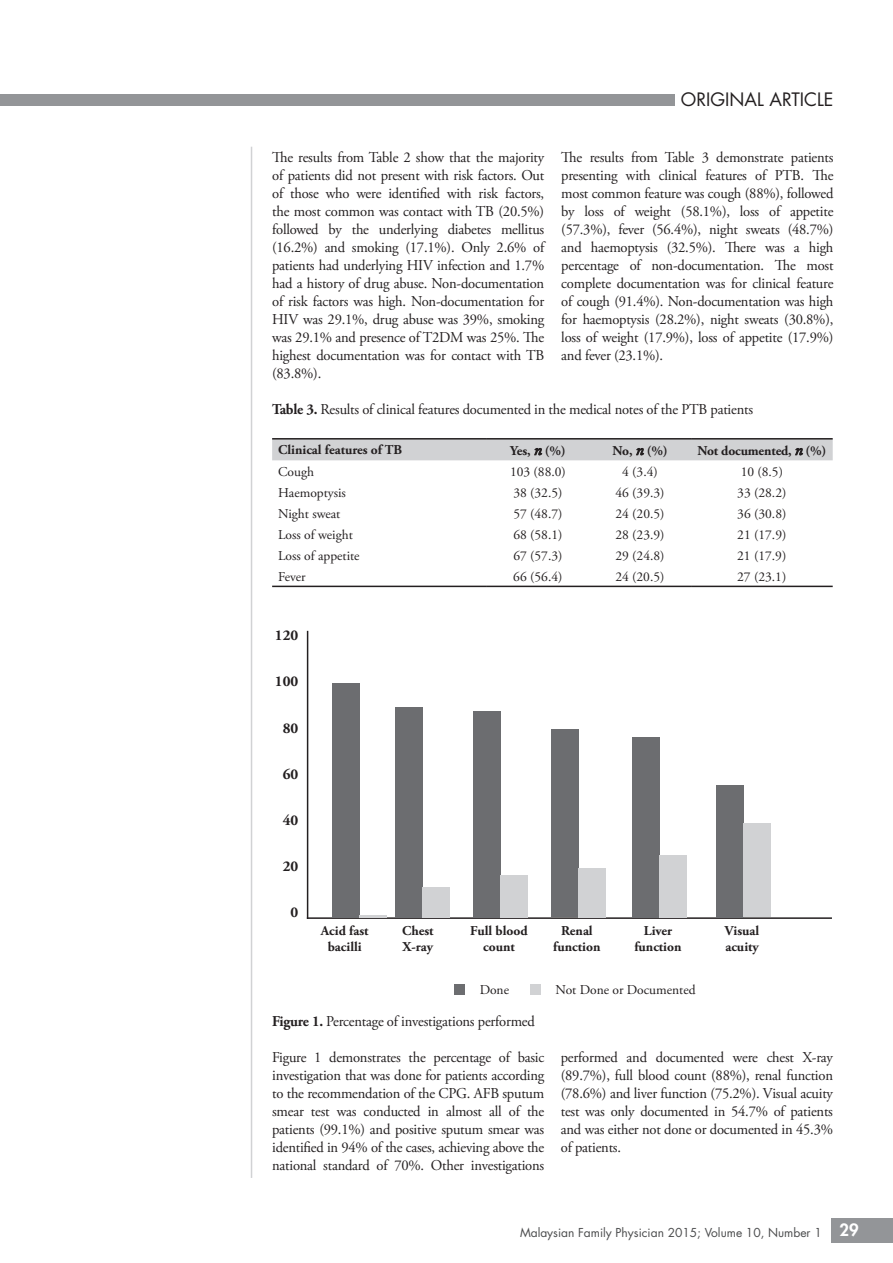
<style>
.page{position:relative;width:893px;height:1263px;background:#fff}
.page>*{position:absolute;margin:0;border:0;box-sizing:border-box;transform-origin:0 0}
.t1{font:18px "Futura Std";color:#231f20}
.t2{font:800 16.5px "Futura Std";color:#fff}
.t3{font:15px/18px "Adobe Garamond Pro";letter-spacing:-.015em;color:#231f20;text-align:justify}
.t4{font:700 15px "Adobe Garamond Pro";color:#231f20}
.t5{font:13.5px "Adobe Garamond Pro";color:#231f20}
.t6{font:700 13.5px/16.5px "Adobe Garamond Pro";color:#231f20;text-align:center}
.t7{font:12px "Futura Std";color:#4b4c4d}
.s1{font-weight:700}
</style>
<div class="page">
<div style="left:831px;top:1218px;width:62px;height:24px;background:#939598"></div>
<div style="left:0;top:95px;width:675px;height:11px;background:#939598"></div>
<hr style="left:251px;top:147px;width:1px;height:1031px;background:#d1d2d4">
<hr style="left:272px;top:438px;width:215px;height:2px;background:#231f20">
<hr style="left:487px;top:438px;width:102px;height:2px;background:#231f20">
<hr style="left:589px;top:438px;width:102px;height:2px;background:#231f20">
<hr style="left:691px;top:438px;width:142px;height:2px;background:#231f20">
<hr style="left:272px;top:586px;width:215px;height:1px;background:#231f20">
<hr style="left:487px;top:586px;width:102px;height:1px;background:#231f20">
<hr style="left:589px;top:586px;width:102px;height:1px;background:#231f20">
<hr style="left:691px;top:586px;width:142px;height:1px;background:#231f20">
<hr style="left:307px;top:631px;width:1px;height:288px;background:#231f20">
<hr style="left:307px;top:917px;width:525px;height:2px;background:#231f20">
<div style="left:332px;top:683px;width:27px;height:234px;background:#6c6d70"></div>
<div style="left:395px;top:707px;width:27px;height:210px;background:#6c6d70"></div>
<div style="left:473px;top:711px;width:27px;height:206px;background:#6c6d70"></div>
<div style="left:422px;top:887px;width:28px;height:30px;background:#d1d2d4"></div>
<div style="left:500px;top:875px;width:28px;height:42px;background:#d1d2d4"></div>
<div style="left:551px;top:729px;width:27px;height:188px;background:#6c6d70"></div>
<div style="left:578px;top:868px;width:28px;height:49px;background:#d1d2d4"></div>
<div style="left:632px;top:737px;width:27px;height:180px;background:#6c6d70"></div>
<div style="left:659px;top:855px;width:28px;height:62px;background:#d1d2d4"></div>
<div style="left:717px;top:785px;width:27px;height:132px;background:#6c6d70"></div>
<div style="left:744px;top:823px;width:27px;height:94px;background:#d1d2d4"></div>
<div style="left:454px;top:984px;width:11px;height:11px;background:#6c6d70"></div>
<div style="left:530px;top:984px;width:11px;height:11px;background:#d1d2d4"></div>
<hr style="left:359px;top:915px;width:28px;height:2px;background:#d1d2d4">
<div style="left:272px;top:439px;width:561px;height:21px;background:#d1d2d4"></div>
<p class="t1" style="left:681px;top:88px;width:154px">original article</p>
<p class="t3" style="left:272px;top:149px;width:274px">The results from Table 2 show that the majority of patients did not present with risk factors. Out of those who were identified with risk factors, the most common was contact with TB (20.5%) followed by the underlying diabetes mellitus (16.2%) and smoking (17.1%). Only 2.6% of patients had underlying HIV infection and 1.7% had a history of drug abuse. Non-documentation of risk factors was high. Non-documentation for HIV was 29.1%, drug abuse was 39%, smoking was 29.1% and presence of T2DM was 25%. The highest documentation was for contact with TB (83.8%).</p>
<p class="t3" style="left:561px;top:149px;width:274px">The results from Table 3 demonstrate patients presenting with clinical features of PTB. The most common feature was cough (88%), followed by loss of weight (58.1%), loss of appetite (57.3%), fever (56.4%), night sweats (48.7%) and haemoptysis (32.5%). There was a high percentage of non-documentation. The most complete documentation was for clinical feature of cough (91.4%). Non-documentation was high for haemoptysis (28.2%), night sweats (30.8%), loss of weight (17.9%), loss of appetite (17.9%) and fever (23.1%).</p>
<p class="t3" style="left:272px;top:401px;width:482px"><span class="s1">Table 3.</span> Results of clinical features documented in the medical notes of the PTB patients</p>
<p class="t6" style="left:278px;top:442px;width:126px">Clinical features of TB</p>
<p class="t6" style="left:510px;top:443px;width:57px">Yes, (%)</p>
<p class="t6" style="left:612px;top:442px;width:57px">No, (%)</p>
<p class="t6" style="left:697px;top:442px;width:130px">Not documented, (%)</p>
<p class="t5" style="left:278px;top:463px;width:37px">Cough</p>
<p class="t5" style="left:510px;top:463px;width:57px">103 (88.0)</p>
<p class="t5" style="left:622px;top:463px;width:37px">4 (3.4)</p>
<p class="t5" style="left:741px;top:463px;width:44px">10 (8.5)</p>
<p class="t5" style="left:278px;top:484px;width:69px">Haemoptysis</p>
<p class="t5" style="left:513px;top:484px;width:51px">38 (32.5)</p>
<p class="t5" style="left:615px;top:484px;width:51px">46 (39.3)</p>
<p class="t5" style="left:737px;top:484px;width:51px">33 (28.2)</p>
<p class="t5" style="left:278px;top:506px;width:64px">Night sweat</p>
<p class="t5" style="left:513px;top:506px;width:51px">57 (48.7)</p>
<p class="t5" style="left:615px;top:506px;width:51px">24 (20.5)</p>
<p class="t5" style="left:737px;top:506px;width:51px">36 (30.8)</p>
<p class="t5" style="left:278px;top:527px;width:76px">Loss of weight</p>
<p class="t5" style="left:513px;top:527px;width:51px">68 (58.1)</p>
<p class="t5" style="left:615px;top:527px;width:51px">28 (23.9)</p>
<p class="t5" style="left:737px;top:527px;width:51px">21 (17.9)</p>
<p class="t5" style="left:278px;top:548px;width:83px">Loss of appetite</p>
<p class="t5" style="left:513px;top:548px;width:51px">67 (57.3)</p>
<p class="t5" style="left:615px;top:548px;width:51px">29 (24.8)</p>
<p class="t5" style="left:737px;top:548px;width:51px">21 (17.9)</p>
<p class="t5" style="left:278px;top:568px;width:29px">Fever</p>
<p class="t5" style="left:513px;top:568px;width:51px">66 (56.4)</p>
<p class="t5" style="left:615px;top:568px;width:51px">24 (20.5)</p>
<p class="t5" style="left:737px;top:568px;width:51px">27 (23.1)</p>
<p class="t4" style="left:275px;top:627px;width:25px">120</p>
<p class="t4" style="left:275px;top:673px;width:25px">100</p>
<p class="t4" style="left:283px;top:719px;width:17px">80</p>
<p class="t4" style="left:283px;top:765px;width:17px">60</p>
<p class="t4" style="left:283px;top:811px;width:17px">40</p>
<p class="t4" style="left:283px;top:858px;width:17px">20</p>
<p class="t4" style="left:291px;top:904px;width:9px">0</p>
<p class="t6" style="left:321px;top:923px;width:49px">Acid fast bacilli</p>
<p class="t6" style="left:402px;top:923px;width:33px;text-align:left">Chest<br>X-ray</p>
<p class="t6" style="left:470px;top:923px;width:59px">Full blood count</p>
<p class="t6" style="left:553px;top:923px;width:49px">Renal function</p>
<p class="t6" style="left:634px;top:923px;width:49px">Liver function</p>
<p class="t6" style="left:725px;top:923px;width:36px;text-align:left">Visual acuity</p>
<p class="t5" style="left:480px;top:982px;width:31px">Done</p>
<p class="t5" style="left:555px;top:982px;width:142px">Not Done or Documented</p>
<p class="t3" style="left:272px;top:1013px;width:264px"><span class="s1">Figure 1.</span> Percentage of investigations performed</p>
<p class="t3" style="left:272px;top:1049px;width:274px">Figure 1 demonstrates the percentage of basic investigation that was done for patients according to the recommendation of the CPG. AFB sputum smear test was conducted in almost all of the patients (99.1%) and positive sputum smear was identified in 94% of the cases, achieving above the national standard of 70%. Other investigations</p>
<p class="t3" style="left:561px;top:1049px;width:274px">performed and documented were chest X-ray (89.7%), full blood count (88%), renal function (78.6%) and liver function (75.2%). Visual acuity test was only documented in 54.7% of patients and was either not done or documented in 45.3% of patients.</p>
<p class="t7" style="left:520px;top:1225px;width:303px">Malaysian Family Physician 2015; Volume 10, N umber 1</p>
<p class="t2" style="left:840px;top:1220px;width:21px">29</p>
</div>
